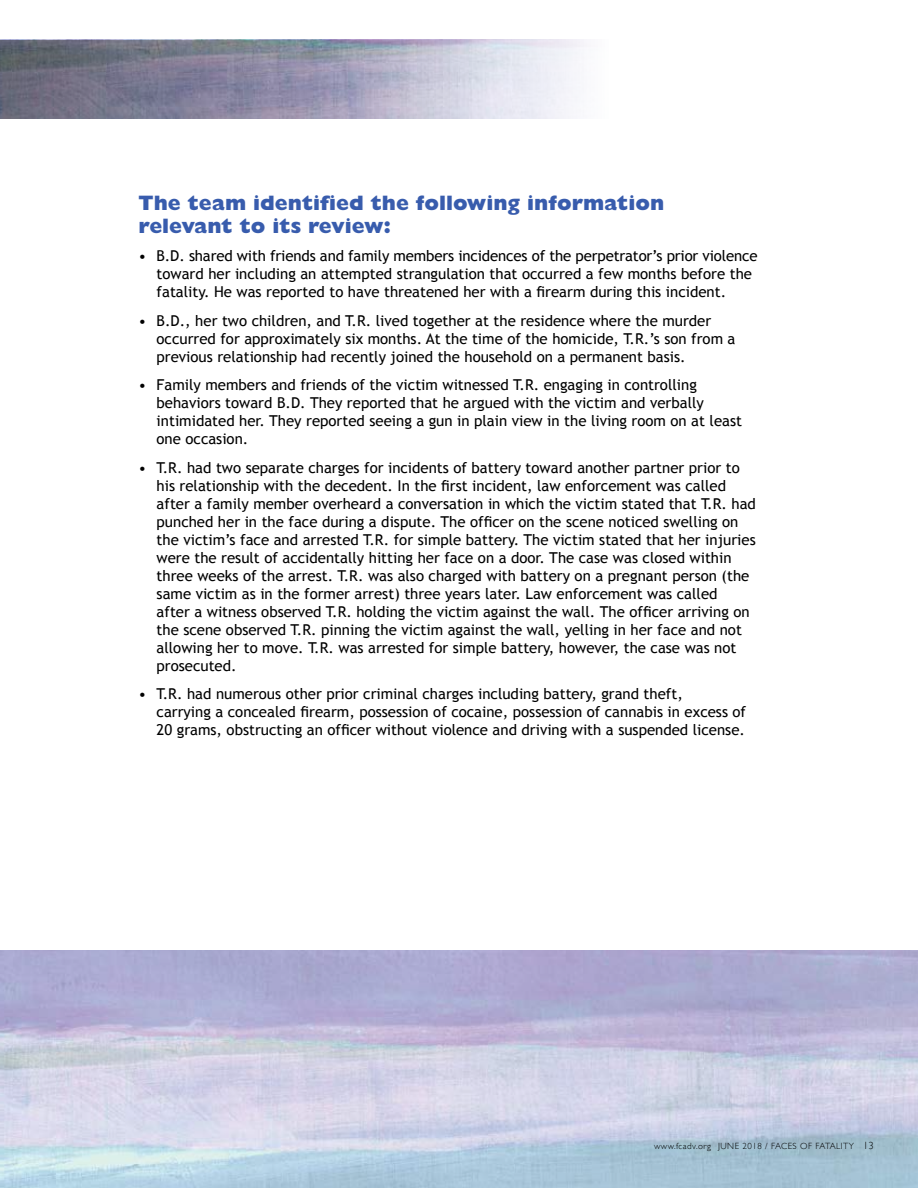
<style>
.page{position:relative;width:918px;height:1188px;background:#fff}
.page>*{position:absolute;margin:0;border:0;box-sizing:border-box;transform-origin:0 0}
.t1{font:800 21px/22.5px "Gill Sans";color:#385cad}
.t2{font:15px/18px "Trebuchet MS";color:#000}
.t3{font:300 9px "Gill Sans";letter-spacing:.05em;color:#000}
.s1{font-size:10.5px}
</style>
<div class="page">
<img style="left:0;top:40px;width:587px;height:79px">
<h1 class="t1" style="left:139px;top:192px;width:527px">The team identified the following information relevant to its review:</h1>
<p class="t2" style="left:157px;top:247px;width:603px;text-indent:-18px">• B.D. shared with friends and family members incidences of the perpetrator’s prior violence toward her including an attempted strangulation that occurred a few months before the fatality. He was reported to have threatened her with a firearm during this incident.</p>
<p class="t2" style="left:157px;top:312px;width:580px;text-indent:-18px">• B.D., her two children, and T.R. lived together at the residence where the murder occurred for approximately six months. At the time of the homicide, T.R.’s son from a previous relationship had recently joined the household on a permanent basis.</p>
<p class="t2" style="left:157px;top:376px;width:587px;text-indent:-18px">• Family members and friends of the victim witnessed T.R. engaging in controlling behaviors toward B.D. They reported that he argued with the victim and verbally intimidated her. They reported seeing a gun in plain view in the living room on at least one occasion.</p>
<p class="t2" style="left:157px;top:459px;width:601px;text-indent:-18px">• T.R. had two separate charges for incidents of battery toward another partner prior to his relationship with the decedent. In the first incident, law enforcement was called after a family member overheard a conversation in which the victim stated that T.R. had punched her in the face during a dispute. The officer on the scene noticed swelling on the victim’s face and arrested T.R. for simple battery. The victim stated that her injuries were the result of accidentally hitting her face on a door. The case was closed within three weeks of the arrest. T.R. was also charged with battery on a pregnant person (the same victim as in the former arrest) three years later. Law enforcement was called<br>after a witness observed T.R. holding the victim against the wall. The officer arriving on the scene observed T.R. pinning the victim against the wall, yelling in her face and not allowing her to move. T.R. was arrested for simple battery, however, the case was not prosecuted.</p>
<p class="t2" style="left:157px;top:685px;width:591px;text-indent:-18px">• T.R. had numerous other prior criminal charges including battery, grand theft,<br>carrying a concealed firearm, possession of cocaine, possession of cannabis in excess of<br>20 grams, obstructing an officer without violence and driving with a suspended license.</p>
<p class="t3" style="left:654px;top:1139px;width:221px">www.fcadv.org JUNE 2018 / FACES OF FATALITY <span class="s1">13</span></p>
</div>
